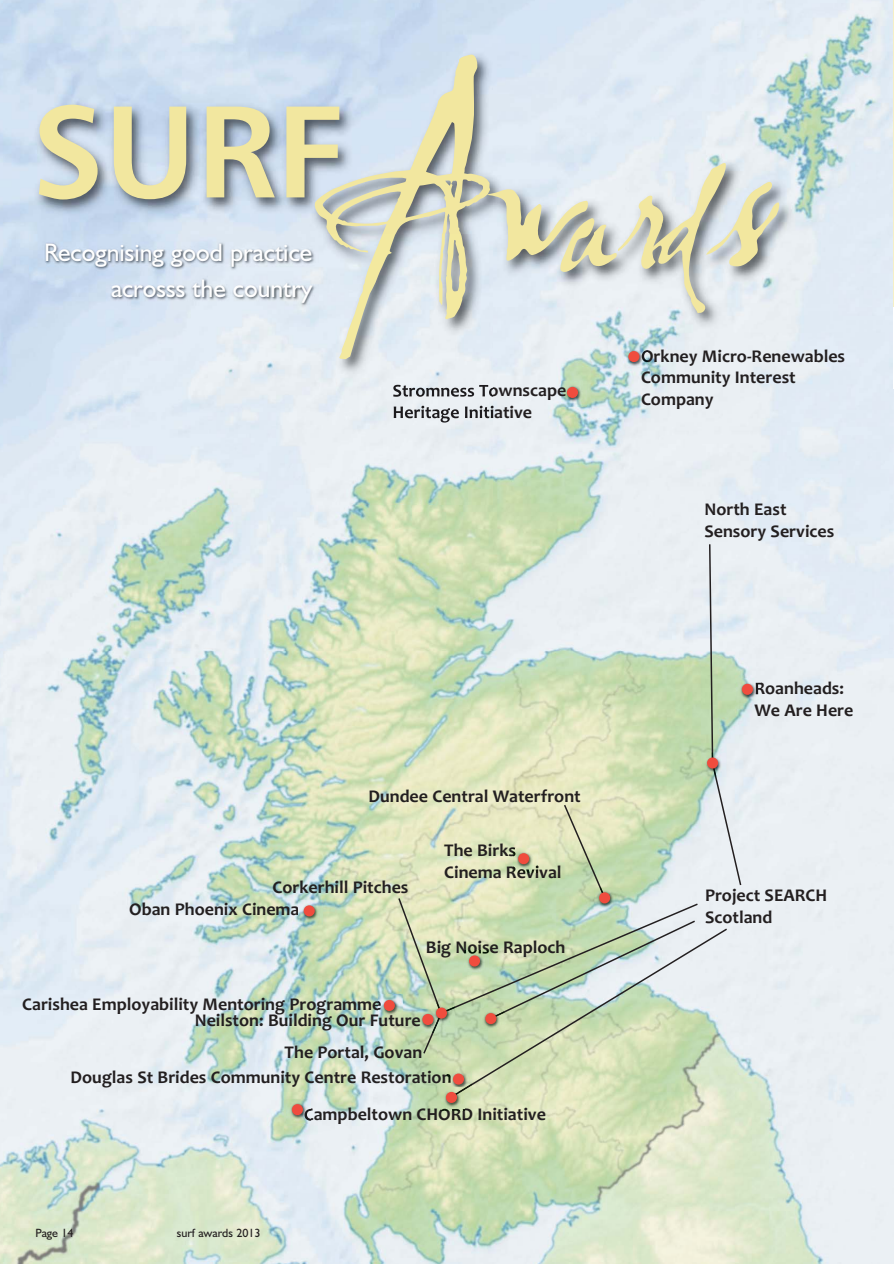
<style>
.page{position:relative;width:894px;height:1264px;background:#fff}
.page>*{position:absolute;margin:0;border:0;box-sizing:border-box;transform-origin:0 0}
.t1{font:233.85px "Lassigue D Mato";color:#f2e79f}
.t2{font:25.5px/36px "Humanist 521 BT";color:#fff;text-align:right}
.t3{font:700 18px/21.6px "Candara";color:#231f20}
.t4{font:12px "Humanist 521 BT";color:#231f20}
</style>
<div class="page">
<img style="left:0;top:0;width:893px;height:1264px">
<hr style="left:893px;top:0;width:1px;height:353px;background:#f6f0c6">
<img style="left:0;top:10px;width:894px;height:641px">
<img style="left:561px;top:382px;width:24px;height:24px">
<div style="left:566px;top:387px;width:11px;height:11px;background:#f04c3e;border-radius:50%"></div>
<img style="left:287px;top:1099px;width:24px;height:24px">
<img style="left:304px;top:1108px;width:7px;height:15px">
<div style="left:292px;top:1104px;width:11px;height:11px;background:#f04c3e;border-radius:50%"></div>
<svg style="left:449px;top:927px;width:279px;height:171px;background:#d4e0c1"></svg>
<img style="left:378px;top:995px;width:19px;height:24px">
<div style="left:383px;top:1000px;width:11px;height:11px;background:#f04c3e;border-radius:50%"></div>
<img style="left:623px;top:346px;width:24px;height:24px">
<img style="left:641px;top:349px;width:6px;height:17px">
<div style="left:628px;top:351px;width:11px;height:11px;background:#f04c3e;border-radius:50%"></div>
<img style="left:742px;top:679px;width:18px;height:24px">
<svg style="left:755px;top:681px;width:5px;height:13px"></svg>
<div style="left:741px;top:684px;width:11px;height:11px;background:#f04c3e;border-radius:50%"></div>
<img style="left:298px;top:900px;width:24px;height:24px">
<div style="left:303px;top:905px;width:11px;height:11px;background:#f04c3e;border-radius:50%"></div>
<img style="left:448px;top:1068px;width:24px;height:19px">
<div style="left:453px;top:1073px;width:11px;height:11px;background:#f04c3e;border-radius:50%"></div>
<img style="left:441px;top:1087px;width:24px;height:24px">
<img style="left:448px;top:1087px;width:3px;height:5px">
<svg style="left:451px;top:1083px;width:21px;height:14px"></svg>
<div style="left:445px;top:1091px;width:12px;height:12px;background:#f04c3e;border-radius:50%"></div>
<svg style="left:397px;top:803px;width:302px;height:252px;background:#cedbba"></svg>
<svg style="left:598px;top:892px;width:12px;height:11px"></svg>
<img style="left:701px;top:752px;width:7px;height:24px">
<svg style="left:708px;top:543px;width:34px;height:343px;background:#d3dfd9"></svg>
<div style="left:706px;top:757px;width:11px;height:11px;background:#f04c3e;border-radius:50%"></div>
<img style="left:29px;top:234px;width:462px;height:270px">
<img style="left:328px;top:234px;width:140px;height:125px">
<img style="left:393px;top:385px;width:98px;height:12px">
<img style="left:393px;top:406px;width:89px;height:16px">
<h1 class="t1" style="left:31px;top:48px;width:745px"><sup>SURF</sup>Awards</h1>
<h2 class="t2" style="left:44px;top:237px;width:270px">Recognising good practice acrosss the country</h2>
<p class="t3" style="left:640px;top:347px;width:205px">Orkney Micro-Renewables<br>Community Interest<br>Company</p>
<p class="t3" style="left:704px;top:500px;width:131px">North East<br>Sensory Services</p>
<p class="t3" style="left:368px;top:787px;width:214px">Dundee Central Waterfront</p>
<p class="t3" style="left:129px;top:878px;width:280px;text-indent:143px">Corkerhill Pitches<br>Oban Phoenix Cinema</p>
<p class="t3" style="left:444px;top:841px;width:119px">The Birks<br>Cinema Revival</p>
<p class="t3" style="left:426px;top:938px;width:141px">Big Noise Raploch</p>
<p class="t3" style="left:22px;top:995px;width:360px">Carishea Employability Mentoring Programme</p>
<p class="t3" style="left:195px;top:1010px;width:227px">Neilston: Building Our Future</p>
<p class="t3" style="left:71px;top:1041px;width:382px;line-height:25px;text-indent:214px">The Portal, Govan<br>Douglas St Brides Community Centre Restoration</p>
<p class="t4" style="left:36px;top:1228px;width:39px">Page 14</p>
<p class="t4" style="left:177px;top:1228px;width:85px">surf awards 2013</p>
<p class="t3" style="left:303px;top:1105px;width:243px">Campbeltown CHORD Initiative</p>
<p class="t3" style="left:754px;top:679px;width:100px">Roanheads:<br>We Are Here</p>
<p class="t3" style="left:704px;top:886px;width:124px">Project SEARCH<br>Scotland</p>
</div>
